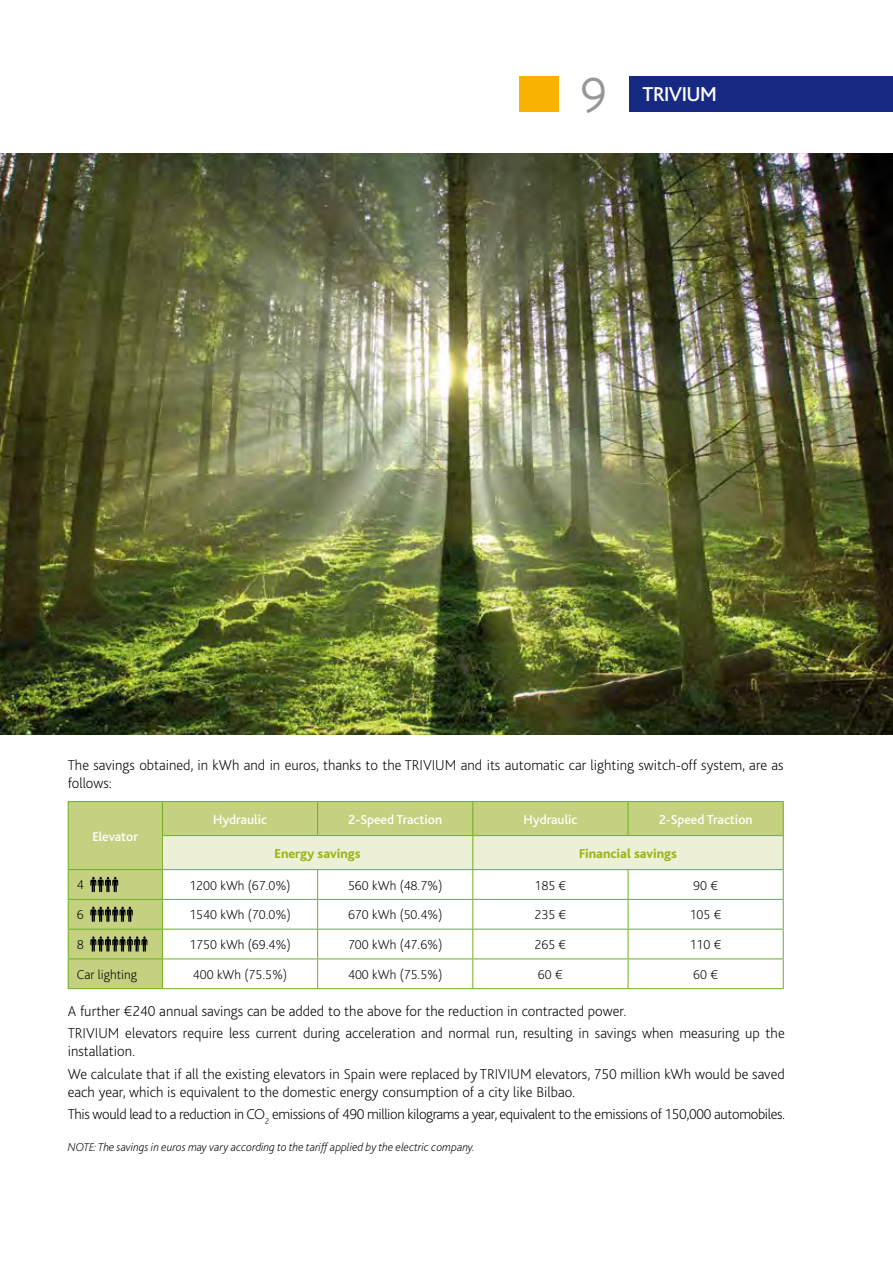
<style>
.page{position:relative;width:893px;height:1263px;background:#fff}
.page>*{position:absolute;margin:0;border:0;box-sizing:border-box;transform-origin:0 0}
.t1{font:49.5px "Brandon Grotesque";color:#989797}
.t2{font:500 21px "Bliss";letter-spacing:-.025em;color:#fff}
.t3{font:200 15px/22.5px "Bliss";color:#000}
.t4{font:200 15px/22.5px "Bliss";letter-spacing:-.025em;color:#000}
.t5{font:200 13.5px "Bliss";color:#000}
.t6{font:500 13.5px "Bliss";color:#fff}
.t7{font:800 13.5px "Bliss";color:#98b513}
.t8{font:italic 200 12px "Bliss";color:#000}
</style>
<div class="page">
<div style="left:519px;top:77px;width:40px;height:35px;background:#f9b200"></div>
<div style="left:629px;top:77px;width:264px;height:35px;background:#162983"></div>
<img style="left:0;top:153px;width:893px;height:581px">
<div style="left:69px;top:802px;width:714px;height:186px;background:#c5d180"></div>
<hr style="left:68px;top:801px;width:94px;height:1px;background:#6ab023">
<hr style="left:68px;top:802px;width:1px;height:33px;background:#6ab023">
<hr style="left:68px;top:835px;width:1px;height:34px;background:#6ab023">
<hr style="left:162px;top:801px;width:156px;height:1px;background:#6ab023">
<hr style="left:162px;top:802px;width:1px;height:33px;background:#6ab023">
<hr style="left:318px;top:801px;width:155px;height:1px;background:#6ab023">
<hr style="left:317px;top:802px;width:1px;height:33px;background:#6ab023">
<hr style="left:473px;top:801px;width:155px;height:1px;background:#6ab023">
<hr style="left:472px;top:802px;width:1px;height:33px;background:#6ab023">
<hr style="left:628px;top:801px;width:156px;height:1px;background:#6ab023">
<hr style="left:628px;top:802px;width:1px;height:33px;background:#6ab023">
<hr style="left:783px;top:802px;width:1px;height:33px;background:#6ab023">
<hr style="left:68px;top:869px;width:94px;height:1px;background:#6ab023">
<hr style="left:68px;top:899px;width:94px;height:1px;background:#6ab023">
<hr style="left:68px;top:929px;width:94px;height:1px;background:#6ab023">
<hr style="left:68px;top:958px;width:94px;height:1px;background:#6ab023">
<svg style="left:68px;top:870px;width:1px;height:118px"></svg>
<hr style="left:68px;top:988px;width:94px;height:1px;background:#6ab023">
<svg style="left:162px;top:835px;width:622px;height:153px"></svg>
<hr style="left:162px;top:988px;width:156px;height:1px;background:#6ab023">
<hr style="left:318px;top:988px;width:155px;height:1px;background:#6ab023">
<hr style="left:473px;top:988px;width:155px;height:1px;background:#6ab023">
<hr style="left:628px;top:988px;width:156px;height:1px;background:#6ab023">
<svg style="left:90px;top:877px;width:28px;height:15px"></svg>
<svg style="left:90px;top:906px;width:43px;height:16px"></svg>
<svg style="left:90px;top:936px;width:57px;height:16px"></svg>
<h1 class="t1" style="left:580px;top:61px;width:28px">9</h1>
<h2 class="t2" style="left:642px;top:83px;width:76px">TRIVIUM</h2>
<p class="t3" style="left:68px;top:756px;width:717px;line-height:18px">The savings obtained, in kWh and in euros, thanks to the TRIVIUM and its automatic car lighting switch-off system, are as follows:</p>
<p class="t6" style="left:92px;top:829px;width:47px">Elevator</p>
<p class="t6" style="left:213px;top:812px;width:55px">Hydraulic</p>
<p class="t6" style="left:348px;top:812px;width:95px">2-Speed Traction</p>
<p class="t6" style="left:523px;top:812px;width:55px">Hydraulic</p>
<p class="t6" style="left:659px;top:812px;width:95px">2-Speed Traction</p>
<p class="t7" style="left:275px;top:846px;width:88px">Energy savings</p>
<p class="t7" style="left:579px;top:846px;width:100px">Financial savings</p>
<p class="t5" style="left:77px;top:878px;width:8px">4</p>
<p class="t5" style="left:189px;top:878px;width:103px">1200 kWh (67.0%)</p>
<p class="t5" style="left:348px;top:878px;width:96px">560 kWh (48.7%)</p>
<p class="t5" style="left:534px;top:878px;width:33px">185 €</p>
<p class="t5" style="left:693px;top:878px;width:27px">90 €</p>
<p class="t5" style="left:77px;top:907px;width:8px">6</p>
<p class="t5" style="left:189px;top:908px;width:103px">1540 kWh (70.0%)</p>
<p class="t5" style="left:348px;top:908px;width:96px">670 kWh (50.4%)</p>
<p class="t5" style="left:534px;top:908px;width:33px">235 €</p>
<p class="t5" style="left:690px;top:908px;width:33px">105 €</p>
<p class="t5" style="left:77px;top:937px;width:8px">8</p>
<p class="t5" style="left:189px;top:938px;width:103px">1750 kWh (69.4%)</p>
<p class="t5" style="left:348px;top:938px;width:96px">700 kWh (47.6%)</p>
<p class="t5" style="left:534px;top:938px;width:33px">265 €</p>
<p class="t5" style="left:690px;top:938px;width:33px">110 €</p>
<p class="t5" style="left:77px;top:967px;width:62px">Car lighting</p>
<p class="t5" style="left:193px;top:967px;width:96px">400 kWh (75.5%)</p>
<p class="t5" style="left:348px;top:967px;width:96px">400 kWh (75.5%)</p>
<p class="t5" style="left:538px;top:967px;width:27px">60 €</p>
<p class="t5" style="left:693px;top:967px;width:27px">60 €</p>
<p class="t3" style="left:68px;top:1000px;width:718px">A further €240 annual savings can be added to the above for the reduction in contracted power.<br>TRIVIUM elevators require less current during acceleration and normal run, resulting in savings when measuring up the</p>
<p class="t3" style="left:68px;top:1041px;width:718px">installation.<br>We calculate that if all the existing elevators in Spain were replaced by TRIVIUM elevators, 750 million kWh would be saved</p>
<p class="t4" style="left:68px;top:1081px;width:719px">each year, which is equivalent to the domestic energy consumption of a city like Bilbao.<br>This would lead to a reduction in CO<sub>2</sub> emissions of 490 million kilograms a year, equivalent to the emissions of 150,000 automobiles.</p>
<p class="t8" style="left:68px;top:1141px;width:409px">NOTE: The savings in euros may vary according to the tariff applied by the electric company.</p>
</div>
